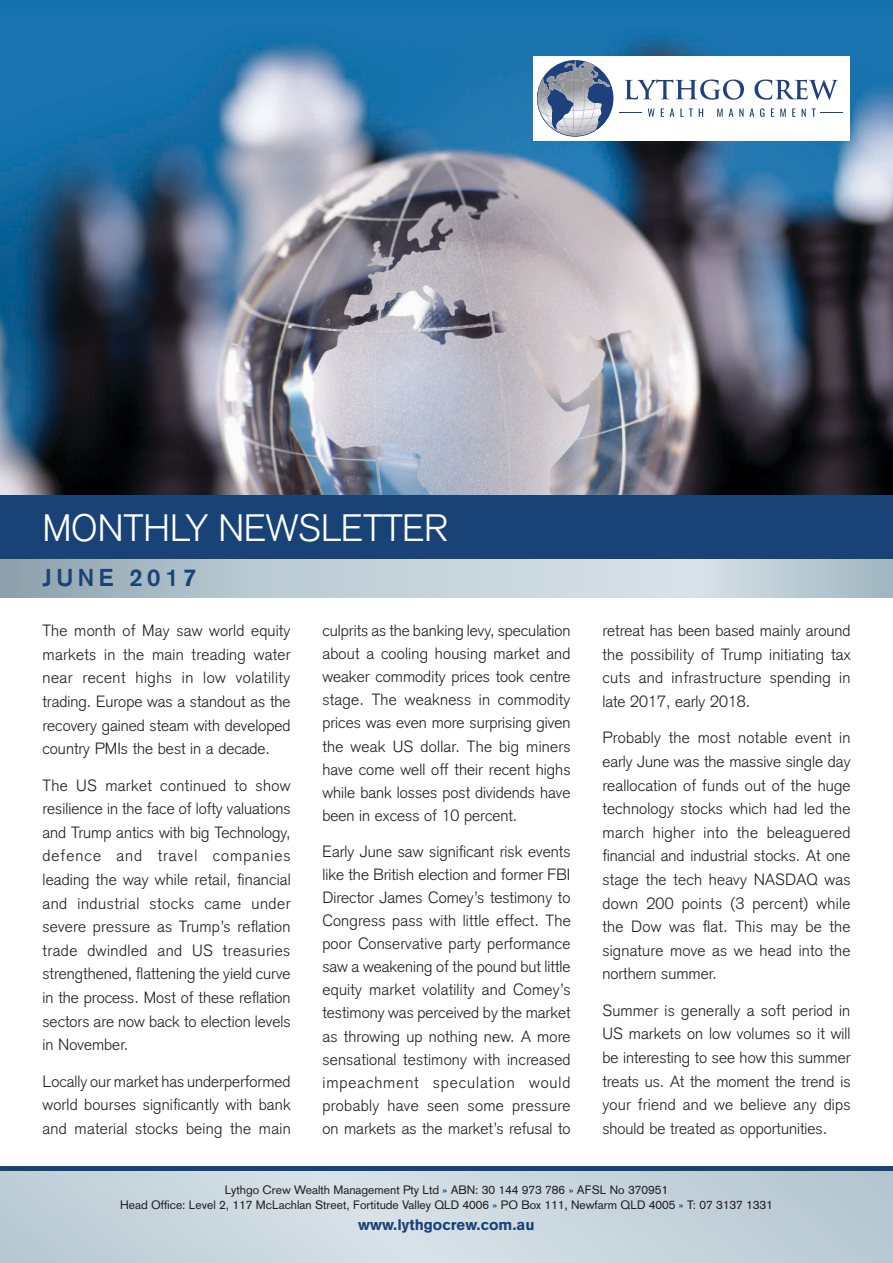
<style>
.page{position:relative;width:893px;height:1263px;background:#fff}
.page>*{position:absolute;margin:0;border:0;box-sizing:border-box;transform-origin:0 0}
.t1{font:300 37.5px "Akzidenz Grotesk";letter-spacing:-.01em;color:#fff}
.t2{font:700 24px "Akzidenz Grotesk";letter-spacing:.19em;color:#194376}
.t3{font:300 16.05px/23.5px "Akzidenz Grotesk";color:#231f20;text-align:justify}
.t4{font:900 15px "Akzidenz Grotesk";color:#194376}
.t5{font:12px/15px "Akzidenz Grotesk";color:#231f20;text-align:center}
.s1{color:#194376}
</style>
<div class="page">
<div style="left:0;top:1166px;width:893px;height:17px;background:linear-gradient(to right,#194376,#194376)"></div>
<svg style="left:0;top:1172px;width:893px;height:91px;background:#c8d5dc"></svg>
<img style="left:0;top:0;width:893px;height:495px">
<svg style="left:0;top:559px;width:893px;height:38px;background:#bbcad2"></svg>
<div style="left:0;top:495px;width:893px;height:64px;background:#194376"></div>
<div style="left:533px;top:56px;width:316px;height:84px;background:#fff"></div>
<svg style="left:537px;top:60px;width:306px;height:77px"></svg>
<h1 class="t1" style="left:43px;top:506px;width:406px">MONTHLY NEWSLETTER</h1>
<h2 class="t2" style="left:43px;top:564px;width:155px">JUNE 2017</h2>
<p class="t3" style="left:43px;top:619px;width:250px">The month of May saw world equity markets in the main treading water near recent highs in low volatility trading. Europe was a standout as the recovery gained steam with developed country PMIs the best in a decade.</p>
<p class="t3" style="left:43px;top:773px;width:250px">The US market continued to show resilience in the face of lofty valuations and Trump antics with big Technology, defence and travel companies leading the way while retail, financial and industrial stocks came under severe pressure as Trump’s reflation trade dwindled and US treasuries strengthened, flattening the yield curve in the process. Most of these reflation sectors are now back to election levels in November.</p>
<p class="t3" style="left:43px;top:1069px;width:250px">Locally our market has underperformed world bourses significantly with bank and material stocks being the main</p>
<p class="t3" style="left:322px;top:619px;width:250px;line-height:23.1px">culprits as the banking levy, speculation about a cooling housing market and weaker commodity prices took centre stage. The weakness in commodity prices was even more surprising given the weak US dollar. The big miners have come well off their recent highs while bank losses post dividends have been in excess of 10 percent.</p>
<p class="t3" style="left:322px;top:840px;width:250px;line-height:23.1px">Early June saw significant risk events like the British election and former FBI Director James Comey’s testimony to Congress pass with little effect. The poor Conservative party performance saw a weakening of the pound but little equity market volatility and Comey’s testimony was perceived by the market as throwing up nothing new. A more sensational testimony with increased impeachment speculation would probably have seen some pressure on markets as the market’s refusal to</p>
<p class="t3" style="left:602px;top:619px;width:250px">retreat has been based mainly around the possibility of Trump initiating tax cuts and infrastructure spending in late 2017, early 2018.</p>
<p class="t3" style="left:602px;top:726px;width:250px">Probably the most notable event in early June was the massive single day reallocation of funds out of the huge technology stocks which had led the march higher into the beleaguered financial and industrial stocks. At one stage the tech heavy NASDAQ was down 200 points (3 percent) while the Dow was flat. This may be the signature move as we head into the northern summer.</p>
<p class="t3" style="left:602px;top:998px;width:250px">Summer is generally a soft period in US markets on low volumes so it will be interesting to see how this summer treats us. At the moment the trend is your friend and we believe any dips should be treated as opportunities.</p>
<p class="t5" style="left:120px;top:1182px;width:654px">Lythgo Crew Wealth Management Pty Ltd <span class="s1">»</span> ABN: 30 144 973 786 <span class="s1">»</span> AFSL No 370951<br>Head Office: Level 2, 117 McLachlan Street, Fortitude Valley QLD 4006 <span class="s1">»</span> PO Box 111, Newfarm QLD 4005 <span class="s1">»</span> T: 07 3137 1331</p>
<p class="t4" style="left:358px;top:1216px;width:178px">www.lythgocrew.com.au</p>
</div>
